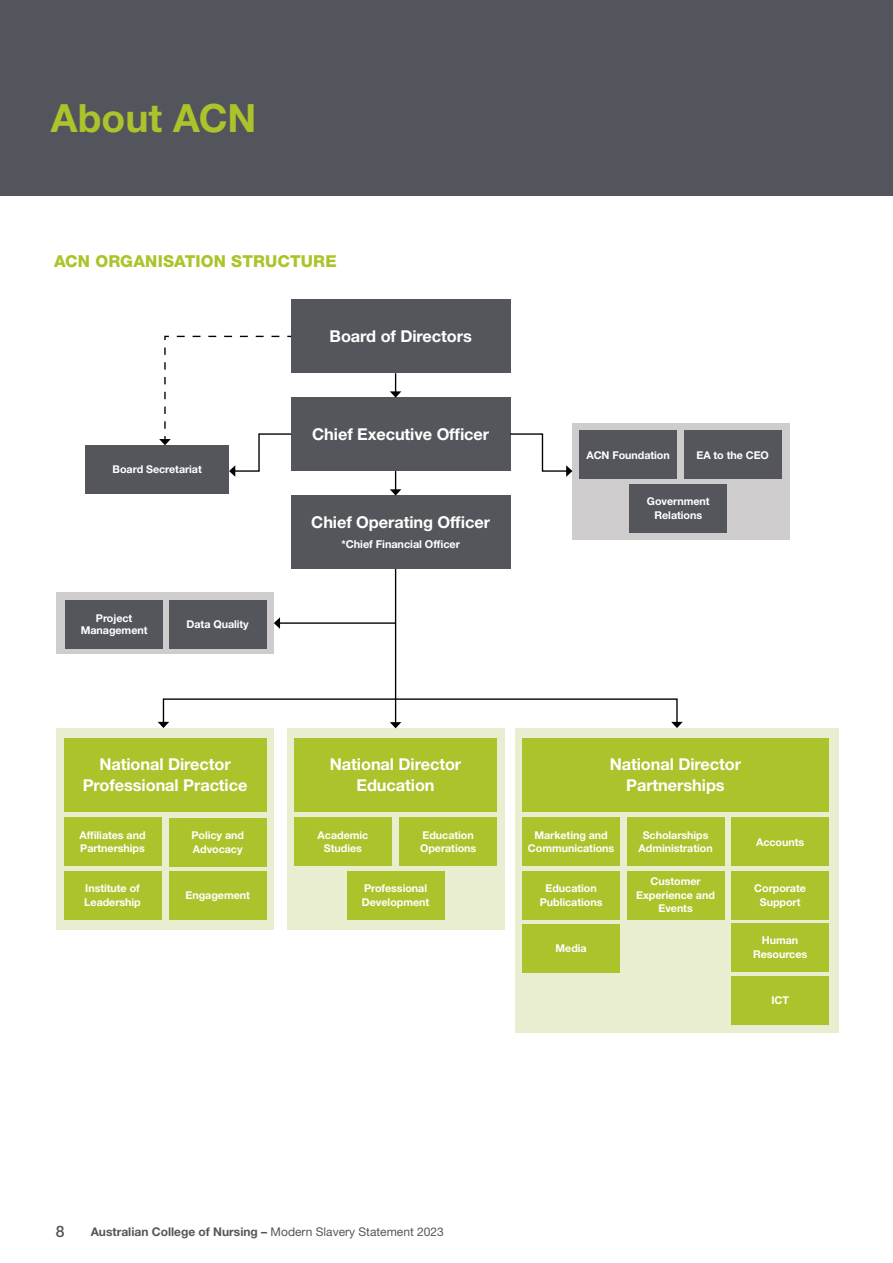
<style>
.page{position:relative;width:893px;height:1263px;background:#fff}
.page>*{position:absolute;margin:0;border:0;box-sizing:border-box;transform-origin:0 0}
.t1{font:700 39px "Helvetica Neue LT Std";color:#adc32b}
.t2{font:800 16.5px "Helvetica Neue LT Std";letter-spacing:.01em;color:#adc32b}
.t3{font:700 16.35px/20.4px "Helvetica Neue LT Std";letter-spacing:-.005em;color:#fff;text-align:center}
.t4{font:500 15.75px "Helvetica Neue LT Std";color:#54565b}
.t5{font:700 12px "Helvetica Neue LT Std";color:#54565b}
.t6{font:700 10.95px "Helvetica Neue LT Std";letter-spacing:-.005em;color:#fff}
.t7{font:700 10.8px/13.4px "Helvetica Neue LT Std";letter-spacing:-.005em;color:#fff;text-align:center}
.s1{font-weight:400}
</style>
<div class="page">
<div style="left:0;top:0;width:893px;height:196px;background:#52555b"></div>
<div style="left:291px;top:300px;width:219px;height:73px;background:#54565b"></div>
<div style="left:291px;top:398px;width:219px;height:73px;background:#54565b"></div>
<div style="left:572px;top:423px;width:218px;height:117px;background:#cecccd"></div>
<div style="left:56px;top:592px;width:218px;height:62px;background:#cecccd"></div>
<div style="left:287px;top:728px;width:217px;height:202px;background:#e9eed0"></div>
<div style="left:515px;top:728px;width:324px;height:305px;background:#e9eed0"></div>
<div style="left:56px;top:728px;width:218px;height:202px;background:#e9eed0"></div>
<div style="left:291px;top:495px;width:219px;height:74px;background:#54565b"></div>
<div style="left:294px;top:738px;width:203px;height:73px;background:#adc32b"></div>
<div style="left:522px;top:738px;width:307px;height:73px;background:#adc32b"></div>
<div style="left:64px;top:738px;width:203px;height:73px;background:#adc32b"></div>
<div style="left:294px;top:818px;width:98px;height:48px;background:#adc32b"></div>
<div style="left:522px;top:818px;width:98px;height:48px;background:#adc32b"></div>
<div style="left:627px;top:818px;width:97px;height:48px;background:#adc32b"></div>
<div style="left:731px;top:818px;width:98px;height:48px;background:#adc32b"></div>
<div style="left:731px;top:923px;width:98px;height:48px;background:#adc32b"></div>
<div style="left:64px;top:818px;width:97px;height:48px;background:#adc32b"></div>
<div style="left:399px;top:818px;width:98px;height:48px;background:#adc32b"></div>
<div style="left:522px;top:871px;width:98px;height:48px;background:#adc32b"></div>
<div style="left:627px;top:871px;width:97px;height:48px;background:#adc32b"></div>
<div style="left:731px;top:871px;width:98px;height:48px;background:#adc32b"></div>
<div style="left:731px;top:976px;width:98px;height:49px;background:#adc32b"></div>
<div style="left:64px;top:871px;width:97px;height:48px;background:#adc32b"></div>
<div style="left:347px;top:871px;width:97px;height:48px;background:#adc32b"></div>
<div style="left:522px;top:924px;width:98px;height:48px;background:#adc32b"></div>
<div style="left:169px;top:818px;width:98px;height:48px;background:#adc32b"></div>
<div style="left:169px;top:871px;width:98px;height:48px;background:#adc32b"></div>
<div style="left:85px;top:445px;width:144px;height:48px;background:#54565b"></div>
<div style="left:579px;top:431px;width:98px;height:48px;background:#54565b"></div>
<div style="left:629px;top:484px;width:98px;height:48px;background:#54565b"></div>
<div style="left:684px;top:431px;width:97px;height:48px;background:#54565b"></div>
<div style="left:169px;top:600px;width:98px;height:48px;background:#54565b"></div>
<div style="left:65px;top:600px;width:98px;height:48px;background:#54565b"></div>
<svg style="left:390px;top:373px;width:11px;height:25px"></svg>
<svg style="left:390px;top:471px;width:11px;height:24px"></svg>
<hr style="left:395px;top:569px;width:1px;height:154px;background:#000">
<svg style="left:390px;top:723px;width:11px;height:5px"></svg>
<svg style="left:159px;top:335px;width:134px;height:142px"></svg>
<svg style="left:510px;top:433px;width:62px;height:44px"></svg>
<div style="left:163px;top:698px;width:515px;height:25px;border:1px solid #000"></div>
<svg style="left:158px;top:722px;width:11px;height:6px"></svg>
<svg style="left:671px;top:722px;width:12px;height:6px"></svg>
<hr style="left:279px;top:622px;width:117px;height:2px;background:#000">
<svg style="left:274px;top:617px;width:6px;height:12px"></svg>
<h1 class="t1" style="left:51px;top:94px;width:207px">About ACN</h1>
<h2 class="t2" style="left:54px;top:251px;width:284px">ACN ORGANISATION STRUCTURE</h2>
<h3 class="t3" style="left:330px;top:326px;width:144px">Board of Directors</h3>
<p class="t7" style="left:113px;top:462px;width:91px">Board Secretariat</p>
<p class="t7" style="left:81px;top:611px;width:68px;line-height:12.3px">Project<br>Management</p>
<p class="t7" style="left:187px;top:617px;width:64px">Data Quality</p>
<h3 class="t3" style="left:83px;top:754px;width:166px">National Director<br>Professional Practice</h3>
<h3 class="t3" style="left:312px;top:424px;width:179px">Chief Executive Officer</h3>
<h3 class="t3" style="left:311px;top:511px;width:180px">Chief Operating Officer</h3>
<p class="t6" style="left:341px;top:538px;width:120px">*Chief Financial Officer</p>
<p class="t7" style="left:586px;top:448px;width:85px">ACN Foundation</p>
<p class="t7" style="left:647px;top:494px;width:64px">Government<br>Relations</p>
<p class="t7" style="left:696px;top:448px;width:74px">EA to the CEO</p>
<h3 class="t3" style="left:330px;top:754px;width:133px">National Director<br>Education</h3>
<h3 class="t3" style="left:610px;top:754px;width:133px">National Director<br>Partnerships</h3>
<p class="t7" style="left:318px;top:828px;width:52px">Academic<br>Studies</p>
<p class="t7" style="left:528px;top:828px;width:88px">Marketing and<br>Communications</p>
<p class="t7" style="left:638px;top:828px;width:76px">Scholarships<br>Administration</p>
<p class="t7" style="left:756px;top:835px;width:50px">Accounts</p>
<p class="t7" style="left:79px;top:828px;width:68px;text-align:left">Affiliates and<br>Partnerships</p>
<p class="t7" style="left:420px;top:828px;width:58px;text-align:left">Education<br>Operations</p>
<p class="t7" style="left:191px;top:828px;width:54px;text-align:left">Policy and<br>Advocacy</p>
<p class="t7" style="left:186px;top:888px;width:66px">Engagement</p>
<p class="t7" style="left:540px;top:881px;width:64px">Education<br>Publications</p>
<p class="t7" style="left:636px;top:875px;width:80px">Customer<br>Experience and<br>Events</p>
<p class="t7" style="left:754px;top:881px;width:53px">Corporate<br>Support</p>
<p class="t7" style="left:84px;top:881px;width:58px;text-align:left">Institute of<br>Leadership</p>
<p class="t7" style="left:362px;top:881px;width:69px;text-align:left">Professional<br>Development</p>
<h3 class="t4" style="left:56px;top:1222px;width:10px">8</h3>
<p class="t5" style="left:91px;top:1224px;width:355px">Australian College of Nursing – <span class="s1">Modern Slavery Statement 2023</span></p>
<p class="t7" style="left:555px;top:941px;width:33px">Media</p>
<p class="t7" style="left:753px;top:934px;width:56px">Human<br>Resources</p>
<p class="t7" style="left:771px;top:994px;width:19px">ICT</p>
</div>
